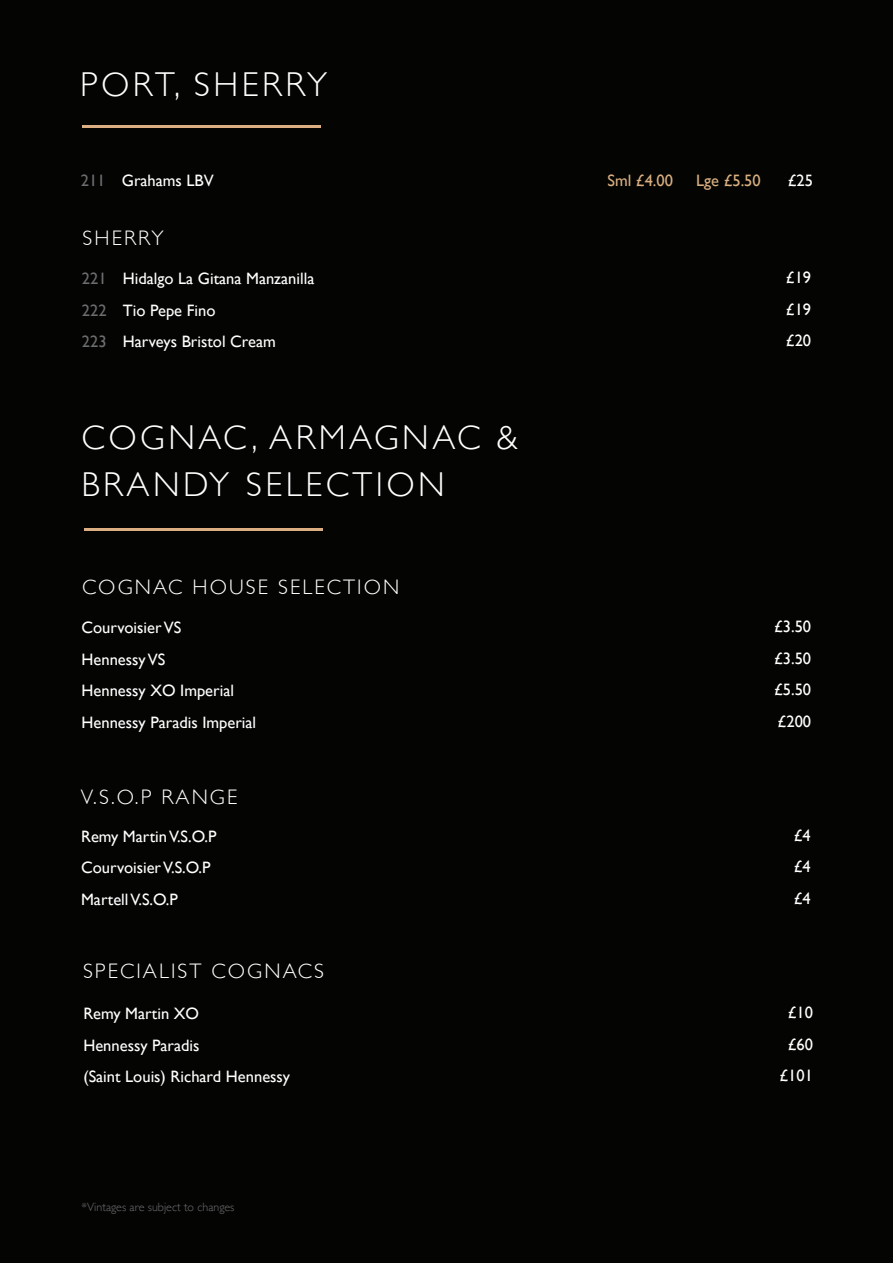
<style>
.page{position:relative;width:893px;height:1263px;background:#040503}
.page>*{position:absolute;margin:0;border:0;box-sizing:border-box;transform-origin:0 0}
.t1{font:300 34.5px/46.5px "Gill Sans";letter-spacing:.1em;color:#fff}
.t2{font:300 21px "Gill Sans";letter-spacing:.1em;color:#fff}
.t3{font:16.5px/31.5px "Gill Sans";color:#fff}
.t4{font:16.5px "Gill Sans";color:#dbaf81}
.t5{font:16.5px/31.5px "Gill Sans";color:#6c6d70;text-align:justify}
.t6{font:300 12px "Gill Sans";color:#6c6d70}
.s1{color:#6c6d70}
</style>
<div class="page">
<hr style="left:82px;top:126px;width:239px;height:2px;background:#dbaf81">
<hr style="left:84px;top:528px;width:238px;height:3px;background:#dbaf81">
<h1 class="t1" style="left:80px;top:59px;width:249px">PORT, SHERRY</h1>
<p class="t3" style="left:81px;top:164px;width:135px"><span class="s1">211</span> Grahams LBV</p>
<p class="t2" style="left:83px;top:222px;width:83px">SHERRY</p>
<p class="t4" style="left:607px;top:171px;width:67px">Sml £4.00</p>
<p class="t4" style="left:696px;top:171px;width:66px">Lge £5.50</p>
<p class="t3" style="left:788px;top:165px;width:27px">£25</p>
<p class="t5" style="left:82px;top:263px;width:26px">221<br>222<br>223</p>
<p class="t3" style="left:786px;top:262px;width:27px;text-align:justify">£19 £19 £20</p>
<p class="t3" style="left:123px;top:263px;width:193px">Hidalgo La Gitana Manzanilla<br>Tio Pepe Fino<br>Harveys Bristol Cream</p>
<h1 class="t1" style="left:82px;top:413px;width:438px">COGNAC, ARMAGNAC &amp;<br>BRANDY SELECTION</h1>
<p class="t2" style="left:82px;top:571px;width:319px">COGNAC HOUSE SELECTION</p>
<p class="t3" style="left:82px;top:612px;width:176px">Courvoisier VS<br>Hennessy VS<br>Hennessy XO Imperial<br>Hennessy Paradis Imperial</p>
<p class="t3" style="left:774px;top:611px;width:39px;text-align:justify">£3.50 £3.50 £5.50 £200</p>
<p class="t2" style="left:81px;top:780px;width:158px">V.S.O.P RANGE</p>
<p class="t3" style="left:81px;top:820px;width:137px">Remy Martin V.S.O.P<br>Courvoisier V.S.O.P<br>Martell V.S.O.P</p>
<p class="t3" style="left:794px;top:819px;width:19px;text-align:justify">£4 £4 £4</p>
<p class="t2" style="left:83px;top:955px;width:242px">SPECIALIST COGNACS</p>
<p class="t3" style="left:83px;top:998px;width:208px">Remy Martin XO<br>Hennessy Paradis<br>(Saint Louis) Richard Hennessy</p>
<p class="t3" style="left:779px;top:997px;width:35px;text-align:center">£10 £60 £101</p>
<p class="t6" style="left:82px;top:1197px;width:154px">*Vintages are subject to changes</p>
</div>
